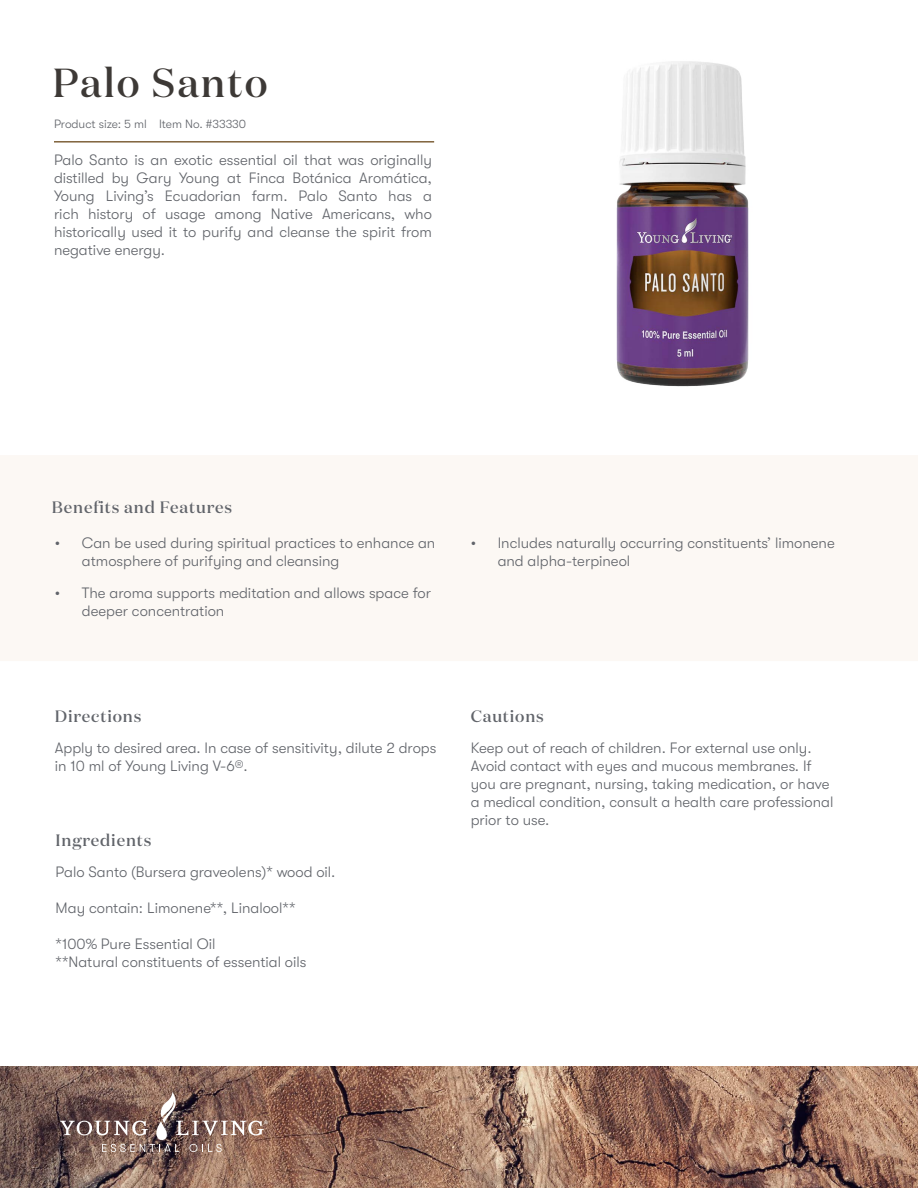
<style>
.page{position:relative;width:918px;height:1188px;background:#fff}
.page>*{position:absolute;margin:0;border:0;box-sizing:border-box;transform-origin:0 0}
.t1{font:500 40.5px "Domaine Display";letter-spacing:.05em;color:#3d3936}
.t2{font:500 16.5px "Domaine Display";letter-spacing:.05em;color:#61646a}
.t3{font:300 15px/18px "GT Walsheim Pro";color:#61646a}
.t4{font:300 12px "GT Walsheim Pro";color:#61646a}
</style>
<div class="page">
<img style="left:616px;top:61px;width:133px;height:326px">
<hr style="left:54px;top:141px;width:380px;height:2px;background:#80623b">
<img style="left:0;top:1067px;width:918px;height:121px">
<svg style="left:60px;top:1092px;width:208px;height:60px"></svg>
<div style="left:0;top:456px;width:918px;height:205px;background:#fcf8f4"></div>
<h1 class="t1" style="left:52px;top:58px;width:217px">Palo Santo</h1>
<p class="t4" style="left:54px;top:117px;width:194px">Product size: 5 ml Item No. #33330</p>
<p class="t3" style="left:54px;top:151px;width:380px;text-align:justify">Palo Santo is an exotic essential oil that was originally distilled by Gary Young at Finca Botánica Aromática, Young Living’s Ecuadorian farm. Palo Santo has a rich history of usage among Native Americans, who historically used it to purify and cleanse the spirit from negative energy.</p>
<p class="t2" style="left:52px;top:497px;width:182px">Benefits and Features</p>
<p class="t3" style="left:82px;top:534px;width:355px;text-indent:-27px">• Can be used during spiritual practices to enhance an atmosphere of purifying and cleansing</p>
<p class="t3" style="left:82px;top:584px;width:351px;text-indent:-27px">• The aroma supports meditation and allows space for deeper concentration</p>
<p class="t3" style="left:498px;top:534px;width:339px;text-indent:-27px">• Includes naturally occurring constituents’ limonene and alpha-terpineol</p>
<p class="t2" style="left:55px;top:706px;width:88px">Directions</p>
<p class="t3" style="left:55px;top:739px;width:383px">Apply to desired area. In case of sensitivity, dilute 2 drops in 10 ml of Young Living V-6®.</p>
<p class="t2" style="left:56px;top:830px;width:97px">Ingredients</p>
<p class="t3" style="left:56px;top:863px;width:281px">Palo Santo (Bursera graveolens)* wood oil.</p>
<p class="t3" style="left:56px;top:899px;width:241px">May contain: Limonene**, Linalool**</p>
<p class="t3" style="left:56px;top:935px;width:252px">*100% Pure Essential Oil<br>**Natural constituents of essential oils</p>
<p class="t2" style="left:471px;top:706px;width:75px">Cautions</p>
<p class="t3" style="left:471px;top:739px;width:364px">Keep out of reach of children. For external use only.<br>Avoid contact with eyes and mucous membranes. If you are pregnant, nursing, taking medication, or have a medical condition, consult a health care professional prior to use.</p>
</div>
